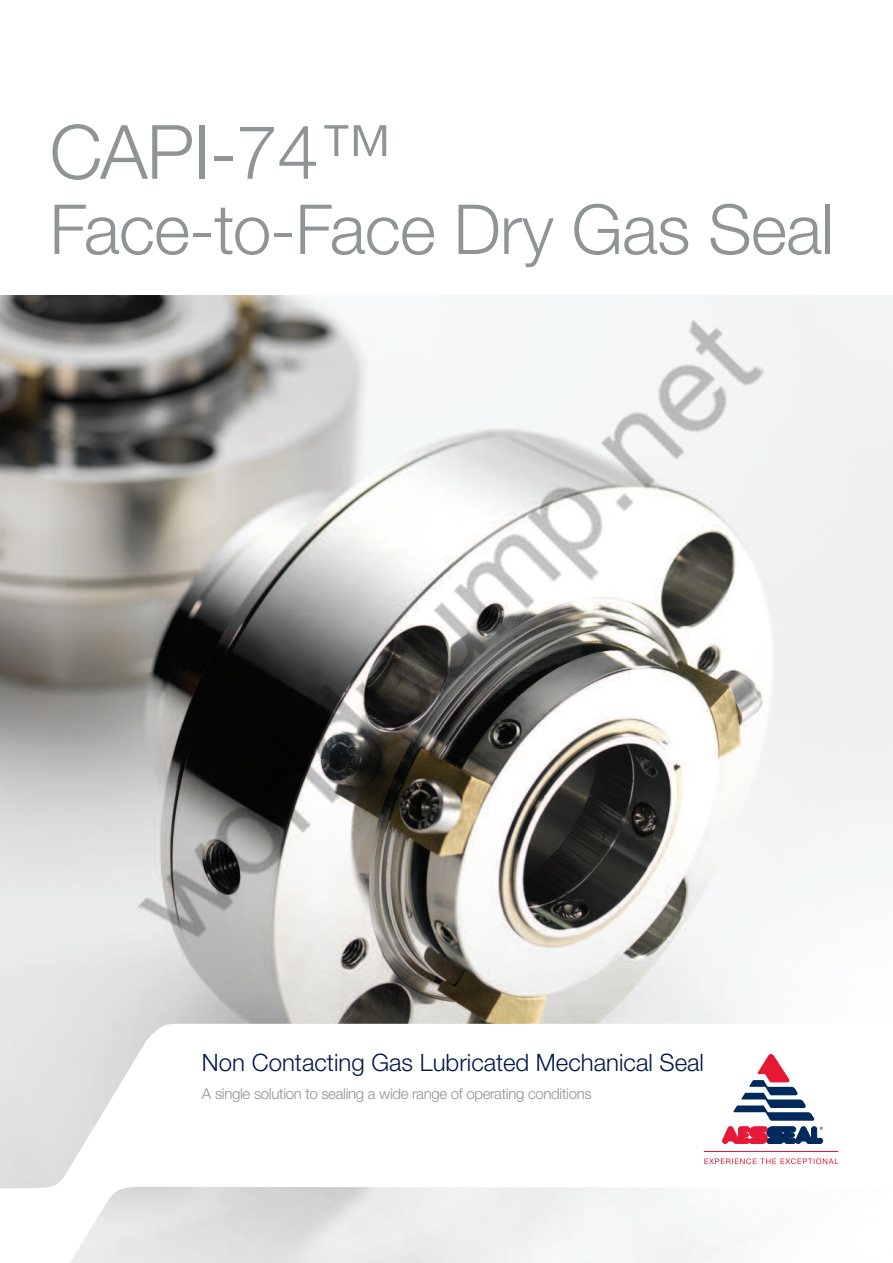
<style>
.page{position:relative;width:893px;height:1263px;background:#fff}
.page>*{position:absolute;margin:0;border:0;box-sizing:border-box;transform-origin:0 0}
.t1{font:300 75px "Helvetica Neue LTW1 G";letter-spacing:-.01em;color:#8f9497}
.t2{font:300 69px "Helvetica Neue LTW1 G";letter-spacing:-.01em;color:#8f9497}
.t3{font:300 24px "Helvetica Neue LTW1 G";color:#001949}
.t4{font:300 15px "Helvetica Neue LTW1 G";letter-spacing:-.02em;color:#8f9497}
</style>
<div class="page">
<img style="left:0;top:296px;width:893px;height:727px">
<svg style="left:0;top:1023px;width:839px;height:240px"></svg>
<hr style="left:704px;top:1151px;width:134px;height:1px;background:#e51836">
<svg style="left:704px;top:1158px;width:134px;height:6px"></svg>
<svg style="left:722px;top:1054px;width:101px;height:90px"></svg>
<img style="left:106px;top:295px;width:678px;height:675px">
<h1 class="t1" style="left:50px;top:125px;width:344px">CAPI-74™</h1>
<h2 class="t2" style="left:50px;top:205px;width:786px">Face-to-Face Dry Gas Seal</h2>
<h3 class="t3" style="left:202px;top:1053px;width:504px">Non Contacting Gas Lubricated Mechanical Seal</h3>
<p class="t4" style="left:202px;top:1088px;width:391px">A single solution to sealing a wide range of operating conditions</p>
</div>
